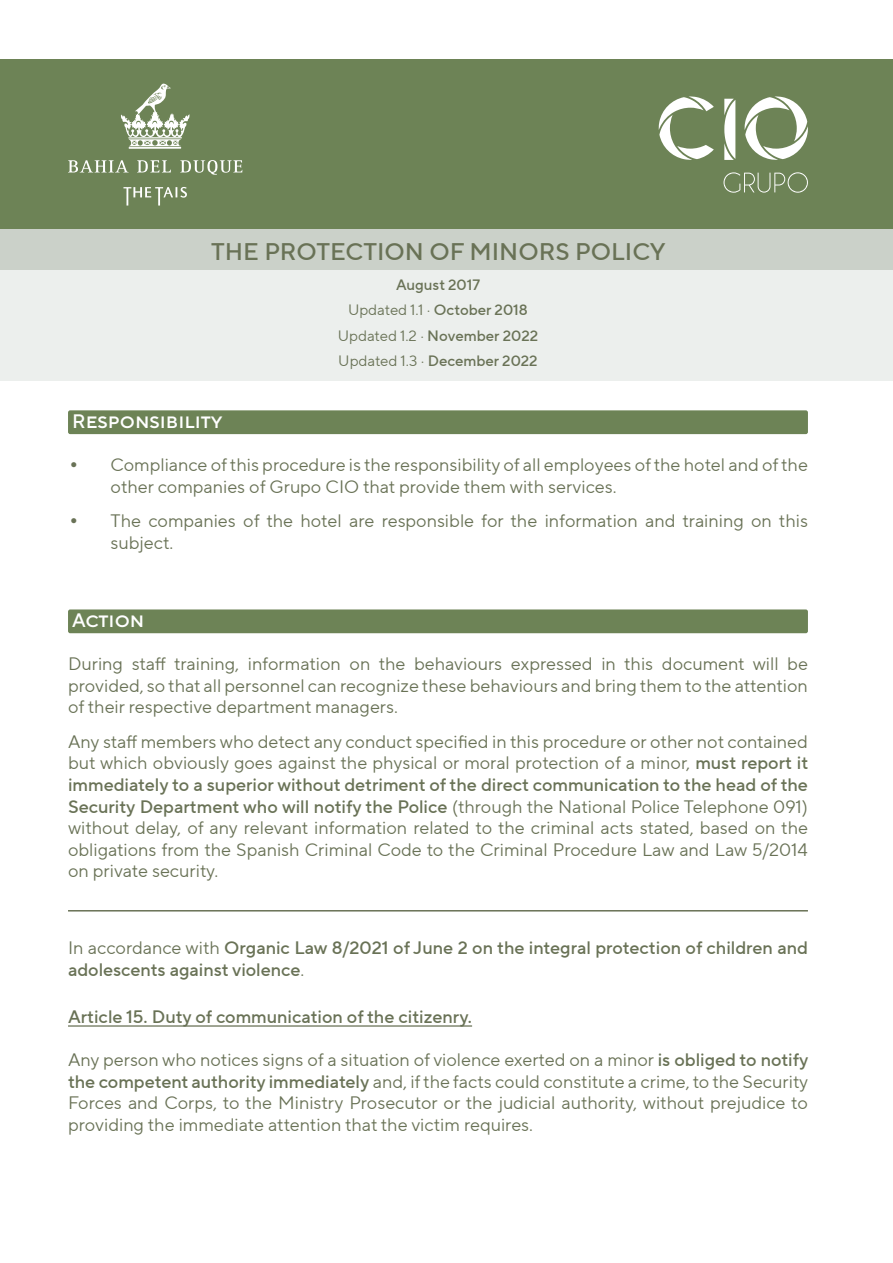
<style>
.page{position:relative;width:893px;height:1263px;background:#fff}
.page>*{position:absolute;margin:0;border:0;box-sizing:border-box;transform-origin:0 0}
.t1{font:500 24px "TT Norms Pro";color:#697256}
.t2{font:500 19.5px "TT Norms Pro";color:#fff}
.t3{font:18px/21.6px "TT Norms Pro";color:#697256;text-align:justify}
.t4{font:500 18px/21.6px "TT Norms Pro";color:#697256}
.t5{font:500 15px/25.5px "TT Norms Pro";color:#697256;text-align:center}
.s1{font-weight:400}
.s2{font-size:27px}
.s3{font-weight:500}
</style>
<div class="page">
<div style="left:0;top:60px;width:893px;height:170px;background:#6d8356"></div>
<div style="left:0;top:230px;width:893px;height:151px;background:#ecefed"></div>
<div style="left:0;top:230px;width:893px;height:40px;background:#cbd1c9"></div>
<svg style="left:121px;top:84px;width:69px;height:65px"></svg>
<svg style="left:68px;top:160px;width:60px;height:12px"></svg>
<svg style="left:137px;top:160px;width:34px;height:12px"></svg>
<svg style="left:180px;top:160px;width:62px;height:15px"></svg>
<svg style="left:123px;top:187px;width:64px;height:19px"></svg>
<svg style="left:723px;top:172px;width:85px;height:21px"></svg>
<svg style="left:745px;top:96px;width:63px;height:64px"></svg>
<svg style="left:724px;top:99px;width:11px;height:61px"></svg>
<svg style="left:659px;top:96px;width:55px;height:64px"></svg>
<div style="left:68px;top:410px;width:740px;height:24px;background:#6d8356;border-radius:2px"></div>
<div style="left:68px;top:609px;width:740px;height:24px;background:#6d8356;border-radius:2px"></div>
<hr style="left:68px;top:1025px;width:404px;height:2px;background:#697256">
<hr style="left:68px;top:910px;width:740px;height:1px;background:#697256">
<h1 class="t1" style="left:211px;top:234px;width:456px">THE PROTECTION OF MINORS POLICY</h1>
<p class="t5" style="left:338px;top:272px;width:202px">August 2017<br><span class="s1">Updated 1.1 ·</span> October 2018<br><span class="s1">Updated 1.2 ·</span> November 2022<br><span class="s1">Updated 1.3 ·</span> December 2022</p>
<p class="t2" style="left:72px;top:409px;width:152px">Responsibility</p>
<p class="t3" style="left:111px;top:454px;width:699px;text-indent:-43px"><span class="s2">•</span> Compliance of this procedure is the responsibility of all employees of the hotel and of the other companies of Grupo CIO that provide them with services.</p>
<p class="t3" style="left:111px;top:510px;width:699px;text-indent:-43px"><span class="s2">•</span> The companies of the hotel are responsible for the information and training on this subject.</p>
<p class="t2" style="left:72px;top:608px;width:74px">Action</p>
<p class="t3" style="left:68px;top:653px;width:741px">During staff training, information on the behaviours expressed in this document will be provided, so that all personnel can recognize these behaviours and bring them to the attention of their respective department managers.</p>
<p class="t3" style="left:68px;top:731px;width:742px">Any staff members who detect any conduct specified in this procedure or other not contained but which obviously goes against the physical or moral protection of a minor, <span class="s3">must report it immediately to a superior without detriment of the direct communication to the head of the Security Department who will notify the Police</span> (through the National Police Telephone 091) without delay, of any relevant information related to the criminal acts stated, based on the obligations from the Spanish Criminal Code to the Criminal Procedure Law and Law 5/2014 on private security.</p>
<p class="t4" style="left:68px;top:937px;width:741px"><span class="s1">In accordance with</span> Organic Law 8/2021 of June 2 on the integral protection of children and adolescents against violence<span class="s1">.</span></p>
<p class="t4" style="left:68px;top:1006px;width:406px">Article 15. Duty of communication of the citizenry.</p>
<p class="t3" style="left:68px;top:1049px;width:742px">Any person who notices signs of a situation of violence exerted on a minor <span class="s3">is obliged to notify the competent authority immediately</span> and, if the facts could constitute a crime, to the Security Forces and Corps, to the Ministry Prosecutor or the judicial authority, without prejudice to providing the immediate attention that the victim requires.</p>
</div>
